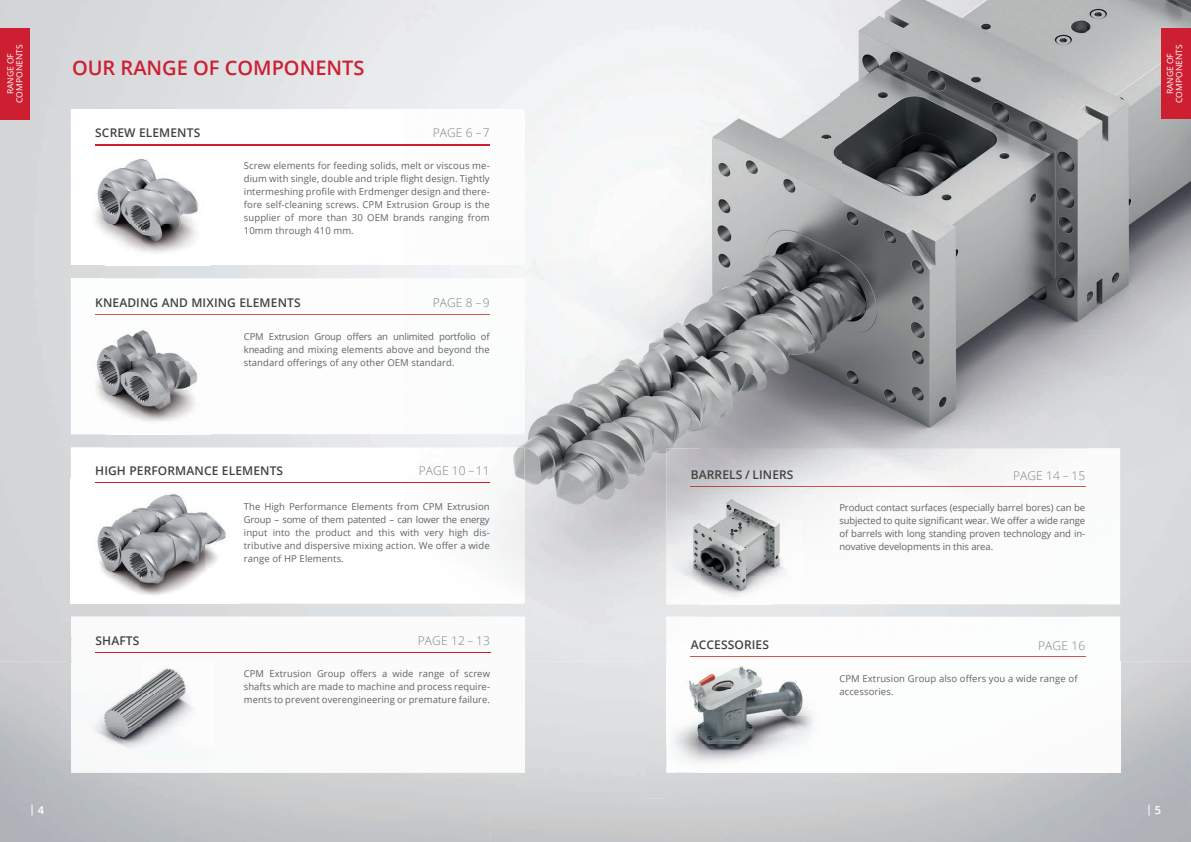
<style>
.page{position:relative;width:1191px;height:842px;background:#fff}
.page>*{position:absolute;margin:0;border:0;box-sizing:border-box;transform-origin:0 0}
.t1{font:600 20px "Open Sans";color:#cd1f31}
.t2{font:600 12px "Open Sans";letter-spacing:.01em;color:#414243}
.t3{font:300 12px "Open Sans";letter-spacing:.01em;color:#808285}
.t4{font:600 11px "Open Sans";color:#fff}
.t5{font:9.5px/13px "Open Sans";letter-spacing:.01em;color:#636366;text-align:justify}
.t6{font:8.5px/9px "Open Sans";color:#fff;text-align:center}
</style>
<div class="page">
<img style="left:1086px;top:0;width:105px;height:842px">
<img style="left:1086px;top:661px;width:34px;height:112px">
<img style="left:0;top:0;width:840px;height:139px">
<img style="left:840px;top:0;width:246px;height:448px">
<img style="left:491px;top:139px;width:244px;height:244px">
<img style="left:735px;top:139px;width:106px;height:309px">
<img style="left:490px;top:383px;width:210px;height:278px">
<img style="left:700px;top:383px;width:36px;height:65px">
<img style="left:666px;top:448px;width:454px;height:62px">
<img style="left:666px;top:510px;width:2px;height:94px">
<img style="left:802px;top:510px;width:318px;height:94px">
<img style="left:666px;top:617px;width:454px;height:44px">
<img style="left:690px;top:486px;width:395px;height:1px">
<img style="left:829px;top:656px;width:256px;height:1px">
<img style="left:71px;top:109px;width:453px;height:31px">
<img style="left:243px;top:140px;width:281px;height:125px">
<img style="left:71px;top:278px;width:453px;height:31px">
<img style="left:490px;top:309px;width:34px;height:125px">
<img style="left:71px;top:447px;width:453px;height:31px">
<div style="left:486px;top:478px;width:38px;height:125px;background:#f5f6f7"></div>
<img style="left:243px;top:145px;width:247px;height:1px">
<img style="left:243px;top:314px;width:247px;height:1px">
<img style="left:214px;top:652px;width:276px;height:1px">
<img style="left:238px;top:482px;width:252px;height:1px">
<div style="left:0;top:28px;width:30px;height:91px;background:#cd1f31"></div>
<img style="left:668px;top:493px;width:133px;height:111px">
<div style="left:646px;top:653px;width:20px;height:111px;background:#dfe1e3"></div>
<div style="left:676px;top:773px;width:153px;height:25px;background:#d2d3d6"></div>
<img style="left:666px;top:653px;width:163px;height:120px">
<img style="left:76px;top:124px;width:167px;height:129px">
<img style="left:76px;top:295px;width:167px;height:127px">
<img style="left:68px;top:639px;width:146px;height:122px">
<img style="left:76px;top:474px;width:162px;height:121px">
<div style="left:1161px;top:28px;width:30px;height:91px;background:#cd1f31"></div>
<p class="t6" style="left:6px;top:103px;width:60px;rotate:-90deg">RANGE OF<br>COMPONENTS</p>
<h1 class="t1" style="left:72px;top:54px;width:294px">OUR RANGE OF COMPONENTS</h1>
<p class="t2" style="left:95px;top:125px;width:107px">SCREW ELEMENTS</p>
<p class="t3" style="left:433px;top:125px;width:59px">PAGE 6 – 7</p>
<p class="t5" style="left:244px;top:158px;width:247px">Screw elements for feeding solids, melt or viscous me&shy;dium with single, double and triple flight design. Tightly intermeshing profile with Erdmenger design and there&shy;fore self-cleaning screws. CPM Extrusion Group is the supplier of more than 30 OEM brands ranging from 10mm through 410 mm.</p>
<p class="t3" style="left:433px;top:294px;width:59px">PAGE 8 – 9</p>
<p class="t2" style="left:95px;top:294px;width:207px">KNEADING AND MIXING ELEMENTS</p>
<p class="t5" style="left:244px;top:330px;width:247px">CPM Extrusion Group offers an unlimited portfolio of kneading and mixing elements above and beyond the standard offerings of any other OEM standard.</p>
<p class="t3" style="left:419px;top:462px;width:72px">PAGE 10 – 11</p>
<p class="t2" style="left:95px;top:462px;width:189px">HIGH PERFORMANCE ELEMENTS</p>
<p class="t5" style="left:244px;top:499px;width:247px">The High Performance Elements from CPM Extrusion Group – some of them patented – can lower the energy input into the product and this with very high dis&shy;tributive and dispersive mixing action. We offer a wide range of HP Elements.</p>
<p class="t2" style="left:95px;top:632px;width:45px">SHAFTS</p>
<p class="t3" style="left:418px;top:632px;width:74px">PAGE 12 – 13</p>
<p class="t5" style="left:244px;top:667px;width:248px">CPM Extrusion Group offers a wide range of screw shafts which are made to machine and process require&shy;ments to prevent overengineering or premature failure.</p>
<p class="t6" style="left:1165px;top:103px;width:60px;rotate:-90deg">RANGE OF<br>COMPONENTS</p>
<p class="t2" style="left:690px;top:466px;width:104px">BARRELS / LINERS</p>
<p class="t3" style="left:1013px;top:467px;width:74px">PAGE 14 – 15</p>
<p class="t5" style="left:839px;top:500px;width:247px">Product contact surfaces (especially barrel bores) can be subjected to quite significant wear. We offer a wide range of barrels with long standing proven technology and in&shy;novative developments in this area.</p>
<p class="t2" style="left:690px;top:636px;width:80px">ACCESSORIES</p>
<p class="t3" style="left:1038px;top:637px;width:49px">PAGE 16</p>
<p class="t5" style="left:839px;top:672px;width:240px">CPM Extrusion Group also offers you a wide range of accessories.</p>
<p class="t4" style="left:29px;top:802px;width:17px">| 4</p>
<p class="t4" style="left:1146px;top:802px;width:17px">| 5</p>
</div>
